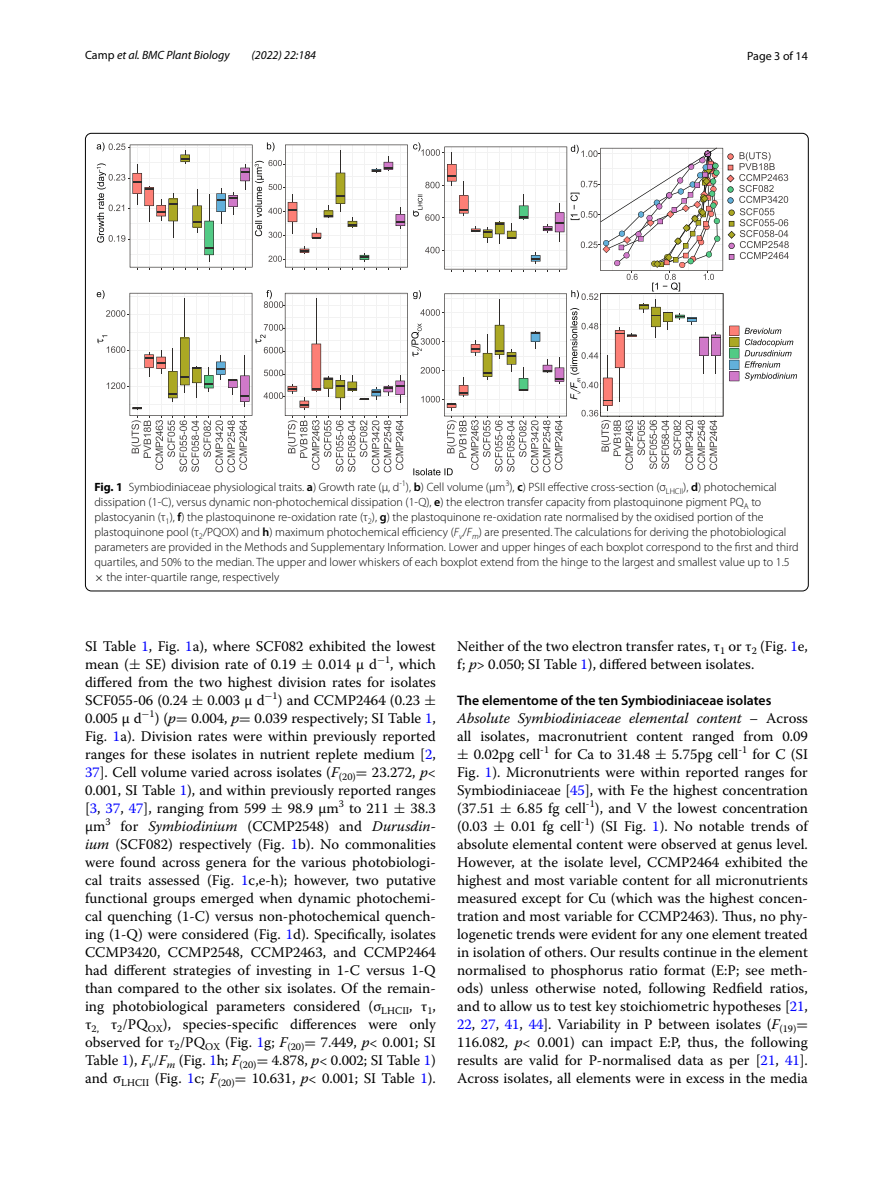
<style>
.page{position:relative;width:893px;height:1187px;background:#fff}
.page>*{position:absolute;margin:0;border:0;box-sizing:border-box;transform-origin:0 0}
.t1{font:14.7px/18px "Warnock Pro";color:#000;text-align:justify}
.t2{font:600 13.8px "Myriad Pro";color:#000}
.t3{font:300 12px/15px "Myriad Pro";color:#000}
.t4{font:italic 12px "Myriad Pro";color:#000}
.t5{font:12px "Myriad Pro";color:#000}
.s1{font-style:normal}
.s2{font-weight:700}
.s3{font-weight:600}
.s4{font-style:italic}
.s5{font-family:"MTSY";font-weight:400}
.s6{color:#00f}
.s7{font-family:"MTSY"}
</style>
<div class="page">
<svg style="left:97px;top:142px;width:700px;height:333px"></svg>
<p class="t4" style="left:85px;top:48px;width:146px"><span class="s1">Camp</span> et al. BMC Plant Biology</p>
<p class="t4" style="left:251px;top:48px;width:66px">(2022) 22:184</p>
<p class="t5" style="left:747px;top:48px;width:62px">Page 3 of 14</p>
<p class="t3" style="left:94px;top:479px;width:706px"><span class="s2">Fig. 1</span> Symbiodiniaceae physiological traits. <span class="s3">a</span>) Growth rate (μ, d<sup>-1</sup>), <span class="s3">b</span>) Cell volume (μm<sup>3</sup>), <span class="s3">c</span>) PSII effective cross-section (σ<sub>LHCII</sub>), <span class="s3">d</span>) photochemical dissipation (1-C), versus dynamic non-photochemical dissipation (1-Q), <span class="s3">e</span>) the electron transfer capacity from plastoquinone pigment PQ<sub>A</sub> to plastocyanin (τ<sub>1</sub>), <span class="s3">f</span>) the plastoquinone re-oxidation rate (τ<sub>2</sub>), <span class="s3">g</span>) the plastoquinone re-oxidation rate normalised by the oxidised portion of the plastoquinone pool (τ<sub>2</sub>/PQOX) and <span class="s3">h</span>) maximum photochemical efficiency (<span class="s4">F</span><sub>v</sub>/<span class="s4">F</span><sub>m</sub>) are presented. The calculations for deriving the photobiological parameters are provided in the Methods and Supplementary Information. Lower and upper hinges of each boxplot correspond to the first and third quartiles, and 50% to the median. The upper and lower whiskers of each boxplot extend from the hinge to the largest and smallest value up to 1.5 <span class="s5">×</span> the inter-quartile range, respectively</p>
<p class="t1" style="left:85px;top:636px;width:352px">SI Table <span class="s6">1</span>, Fig. <span class="s6">1</span>a), where SCF082 exhibited the lowest mean (<span class="s7">±</span> SE) division rate of 0.19 <span class="s7">±</span> 0.014 μ d<sup>−</sup><sup>1</sup>, which differed from the two highest division rates for isolates SCF055-06 (0.24 <span class="s7">±</span> 0.003 μ d<sup>−</sup><sup>1</sup>) and CCMP2464 (0.23 <span class="s7">± </span>0.005 μ d<sup>−</sup><sup>1</sup>) (<span class="s4">p</span><span class="s7">=</span> 0.004, <span class="s4">p</span><span class="s7">=</span> 0.039 respectively; SI Table <span class="s6">1</span>, Fig. <span class="s6">1</span>a). Division rates were within previously reported ranges for these isolates in nutrient replete medium [<span class="s6">2</span>, <span class="s6">37</span>]. Cell volume varied across isolates (<span class="s4">F</span><sub>(20)</sub><span class="s7">=</span> 23.272, <span class="s4">p</span>&lt; 0.001, SI Table <span class="s6">1</span>), and within previously reported ranges [<span class="s6">3</span>, <span class="s6">37</span>, <span class="s6">47</span>], ranging from 599 <span class="s7">±</span> 98.9 μm<sup>3</sup> to 211 <span class="s7">±</span> 38.3 μm<sup>3</sup> for <span class="s4">Symbiodinium</span> (CCMP2548) and <span class="s4">Durusdin&shy;ium</span> (SCF082) respectively (Fig. <span class="s6">1</span>b). No commonalities were found across genera for the various photobiologi&shy;cal traits assessed (Fig. <span class="s6">1</span>c,e-h); however, two putative functional groups emerged when dynamic photochemi&shy;cal quenching (1-C) versus non-photochemical quench&shy;ing (1-Q) were considered (Fig. <span class="s6">1</span>d). Specifically, isolates CCMP3420, CCMP2548, CCMP2463, and CCMP2464 had different strategies of investing in 1-C versus 1-Q than compared to the other six isolates. Of the remain&shy;ing photobiological parameters considered (σ<sub>LHCII</sub>, τ<sub>1</sub>, τ<sub>2,</sub> τ<sub>2</sub>/PQ<sub>OX</sub>), species-specific differences were only observed for τ<sub>2</sub>/PQ<sub>OX</sub> (Fig. <span class="s6">1</span>g; <span class="s4">F</span><sub>(20)</sub><span class="s7">=</span> 7.449, <span class="s4">p</span>&lt; 0.001; SI Table <span class="s6">1</span>), <span class="s4">F</span><sub>v</sub>/<span class="s4">F</span><sub>m</sub> (Fig. <span class="s6">1</span>h; <span class="s4">F</span><sub>(20)</sub><span class="s7">=</span> 4.878, <span class="s4">p</span>&lt; 0.002; SI Table <span class="s6">1</span>) and σ<sub>LHCII</sub> (Fig. <span class="s6">1</span>c; <span class="s4">F</span><sub>(20)</sub><span class="s7">=</span> 10.631, <span class="s4">p</span>&lt; 0.001; SI Table <span class="s6">1</span>).</p>
<p class="t1" style="left:457px;top:636px;width:352px">Neither of the two electron transfer rates, τ<sub>1</sub> or τ<sub>2</sub> (Fig. <span class="s6">1</span>e, f; <span class="s4">p</span>&gt; 0.050; SI Table <span class="s6">1</span>), differed between isolates.</p>
<p class="t2" style="left:457px;top:691px;width:316px">The elementome of the ten Symbiodiniaceae isolates</p>
<p class="t1" style="left:457px;top:708px;width:352px"><span class="s4">Absolute Symbiodiniaceae elemental content –</span> Across all isolates, macronutrient content ranged from 0.09 <span class="s7">±</span> 0.02pg cell<sup>-1</sup> for Ca to 31.48 <span class="s7">±</span> 5.75pg cell<sup>-1</sup> for C (SI Fig. <span class="s6">1</span>). Micronutrients were within reported ranges for Symbiodiniaceae [<span class="s6">45</span>], with Fe the highest concentration (37.51 <span class="s7">±</span> 6.85 fg cell<sup>-1</sup>), and V the lowest concentration (0.03 <span class="s7">±</span> 0.01 fg cell<sup>-1</sup>) (SI Fig. <span class="s6">1</span>). No notable trends of absolute elemental content were observed at genus level.<br>However, at the isolate level, CCMP2464 exhibited the highest and most variable content for all micronutrients measured except for Cu (which was the highest concen&shy;tration and most variable for CCMP2463). Thus, no phy&shy;logenetic trends were evident for any one element treated in isolation of others. Our results continue in the element normalised to phosphorus ratio format (E:P; see meth&shy;ods) unless otherwise noted, following Redfield ratios, and to allow us to test key stoichiometric hypotheses [<span class="s6">21</span>, <span class="s6">22</span>, <span class="s6">27</span>, <span class="s6">41</span>, <span class="s6">44</span>]. Variability in P between isolates (<span class="s4">F</span><sub>(19)</sub><span class="s7">= </span>116.082, <span class="s4">p</span>&lt; 0.001) can impact E:P, thus, the following results are valid for P-normalised data as per [<span class="s6">21</span>, <span class="s6">41</span>].<br>Across isolates, all elements were in excess in the media</p>
</div>
